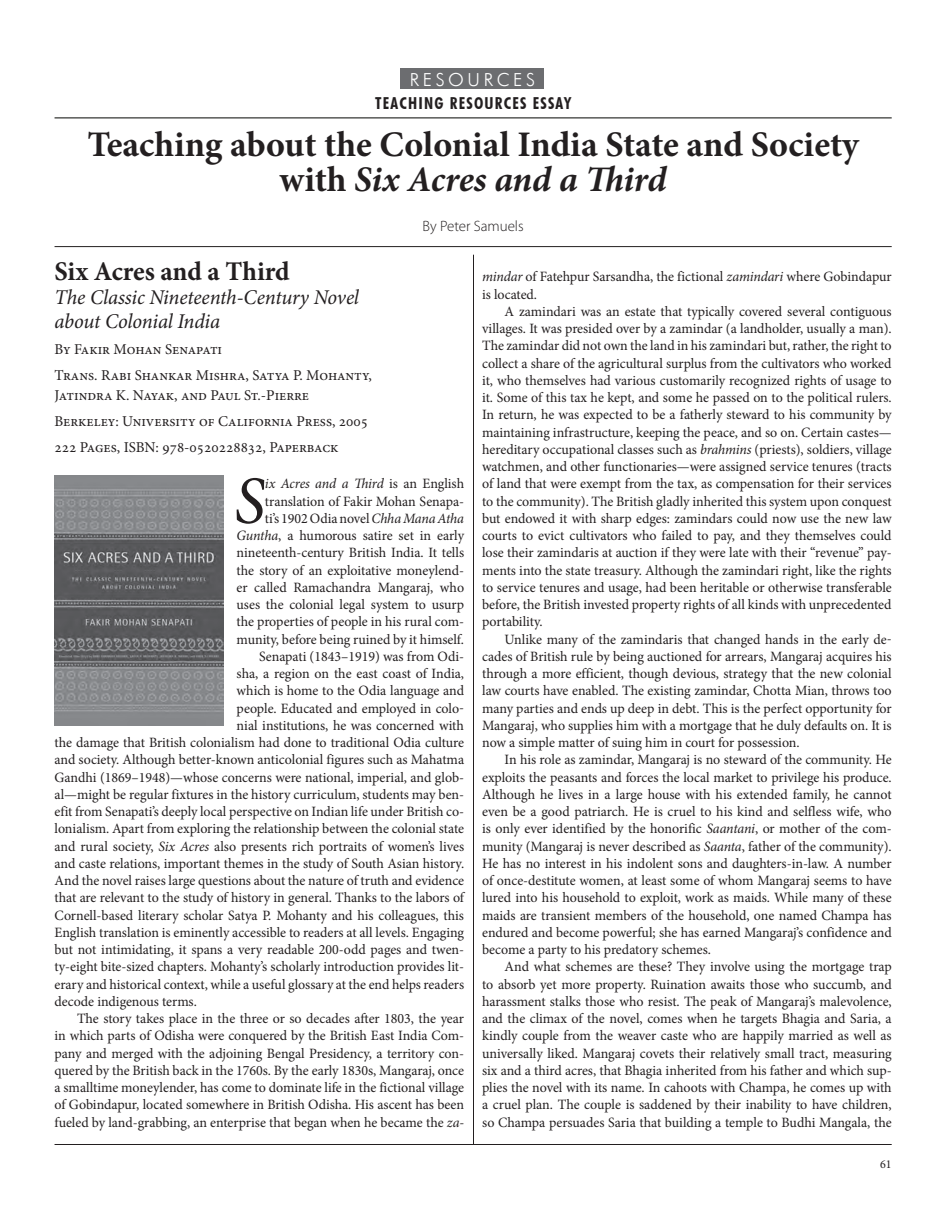
<style>
.page{position:relative;width:945px;height:1215px;background:#fff}
.page>*{position:absolute;margin:0;border:0;box-sizing:border-box;transform-origin:0 0}
.t1{font:italic 67.35px "Minion Pro";color:#231f20}
.t2{font:700 36px/34.5px "Minion Pro";color:#231f20;text-align:center}
.t3{font:700 27px "Minion Pro";color:#231f20}
.t4{font:italic 21px/24px "Minion Pro";letter-spacing:-.01em;color:#231f20}
.t5{font:300 18px "Futura BT";letter-spacing:.2em;color:#fff}
.t6{font:700 condensed 16.5px "Futura BT";letter-spacing:.075em;color:#231f20}
.t7{font:15px/26.2px "Minion Pro";color:#231f20}
.t8{font:300 15px "Myriad Pro";color:#231f20}
.t9{font:14.25px/17.2px "Minion Pro";letter-spacing:-.005em;color:#231f20;text-align:justify}
.t10{font:italic 14.25px "Minion Pro";letter-spacing:-.015em;color:#231f20}
.t11{font:12px "Minion Pro";color:#231f20}
.s1{font-style:italic}
.s2{font-style:normal}
</style>
<div class="page">
<div style="left:401px;top:68px;width:143px;height:21px;background:#6c6d70"></div>
<hr style="left:55px;top:118px;width:837px;height:1px;background:#040503">
<hr style="left:55px;top:1144px;width:837px;height:1px;background:#231f20">
<hr style="left:473px;top:255px;width:1px;height:889px;background:#231f20">
<img style="left:55px;top:476px;width:168px;height:249px">
<hr style="left:55px;top:246px;width:837px;height:1px;background:#231f20">
<p class="t5" style="left:410px;top:68px;width:127px">RESOURCES</p>
<p class="t6" style="left:375px;top:93px;width:197px">TEACHING RESOURCES ESSAY</p>
<h2 class="t2" style="left:87px;top:127px;width:773px">Teaching about the Colonial India State and Society with <span class="s1">Six Acres and a Third</span></h2>
<p class="t8" style="left:423px;top:217px;width:103px">By Peter Samuels</p>
<h3 class="t3" style="left:55px;top:252px;width:237px">Six Acres and a Third</h3>
<h3 class="t4" style="left:55px;top:285px;width:306px">The Classic Nineteenth-Century Novel about Colonial India</h3>
<p class="t7" style="left:55px;top:336px;width:319px">By Fakir Mohan Senapati<br>Trans. Rabi Shankar Mishra, Satya P. Mohanty,</p>
<p class="t7" style="left:55px;top:382px;width:315px">Jatindra K. Nayak, and Paul St.-Pierre<br>Berkeley: University of California Press, 2005<br>222 Pages, ISBN: 978-0520228832, Paperback</p>
<h1 class="t1" style="left:234px;top:455px;width:32px">S</h1>
<p class="t10" style="left:265px;top:474px;width:201px">ix Acres and a Third <span class="s2">is an English</span></p>
<p class="t9" style="left:265px;top:492px;width:201px">translation of Fakir Mohan Senapa-</p>
<p class="t9" style="left:265px;top:510px;width:201px">ti’s 1902 Odia novel <span class="s1">Chha Mana Atha</span></p>
<p class="t9" style="left:237px;top:527px;width:229px"><span class="s1">Guntha</span>, a humorous satire set in early</p>
<p class="t9" style="left:237px;top:544px;width:229px">nineteenth-century British India. It tells</p>
<p class="t9" style="left:237px;top:561px;width:229px">the story of an exploitative moneylend-</p>
<p class="t9" style="left:237px;top:579px;width:229px">er called Ramachandra Mangaraj, who</p>
<p class="t9" style="left:237px;top:596px;width:229px">uses the colonial legal system to usurp</p>
<p class="t9" style="left:237px;top:613px;width:229px">the properties of people in his rural com-</p>
<p class="t9" style="left:237px;top:630px;width:229px">munity, before being ruined by it himself.</p>
<p class="t9" style="left:259px;top:648px;width:206px">Senapati (1843–1919) was from Odi-</p>
<p class="t9" style="left:237px;top:665px;width:229px">sha, a region on the east coast of India,</p>
<p class="t9" style="left:237px;top:682px;width:229px">which is home to the Odia language and</p>
<p class="t9" style="left:237px;top:699px;width:229px">people. Educated and employed in colo-</p>
<p class="t9" style="left:237px;top:717px;width:229px">nial institutions, he was concerned with</p>
<p class="t9" style="left:55px;top:734px;width:411px">the damage that British colonialism had done to traditional Odia culture</p>
<p class="t9" style="left:55px;top:751px;width:411px">and society. Although better-known anticolonial figures such as Mahatma</p>
<p class="t9" style="left:55px;top:768px;width:411px">Gandhi (1869–1948)—whose concerns were national, imperial, and glob-</p>
<p class="t9" style="left:55px;top:786px;width:411px">al—might be regular fixtures in the history curriculum, students may ben-</p>
<p class="t9" style="left:55px;top:803px;width:411px">efit from Senapati’s deeply local perspective on Indian life under British co-</p>
<p class="t9" style="left:55px;top:820px;width:411px">lonialism. Apart from exploring the relationship between the colonial state</p>
<p class="t9" style="left:55px;top:837px;width:411px">and rural society, <span class="s1">Six Acres</span> also presents rich portraits of women’s lives</p>
<p class="t9" style="left:55px;top:855px;width:411px">and caste relations, important themes in the study of South Asian history.</p>
<p class="t9" style="left:55px;top:872px;width:411px">And the novel raises large questions about the nature of truth and evidence</p>
<p class="t9" style="left:55px;top:889px;width:412px">that are relevant to the study of history in general. Thanks to the labors of</p>
<p class="t9" style="left:55px;top:906px;width:411px">Cornell-based literary scholar Satya P. Mohanty and his colleagues, this</p>
<p class="t9" style="left:55px;top:924px;width:411px">English translation is eminently accessible to readers at all levels. Engaging</p>
<p class="t9" style="left:55px;top:941px;width:411px">but not intimidating, it spans a very readable 200-odd pages and twen-</p>
<p class="t9" style="left:55px;top:958px;width:411px">ty-eight bite-sized chapters. Mohanty’s scholarly introduction provides lit-</p>
<p class="t9" style="left:55px;top:975px;width:411px">erary and historical context, while a useful glossary at the end helps readers</p>
<p class="t9" style="left:55px;top:993px;width:144px">decode indigenous terms.</p>
<p class="t9" style="left:77px;top:1010px;width:389px">The story takes place in the three or so decades after 1803, the year</p>
<p class="t9" style="left:55px;top:1027px;width:411px">in which parts of Odisha were conquered by the British East India Com-</p>
<p class="t9" style="left:55px;top:1044px;width:411px">pany and merged with the adjoining Bengal Presidency, a territory con-</p>
<p class="t9" style="left:55px;top:1062px;width:411px">quered by the British back in the 1760s. By the early 1830s, Mangaraj, once</p>
<p class="t9" style="left:55px;top:1079px;width:411px">a smalltime moneylender, has come to dominate life in the fictional village</p>
<p class="t9" style="left:55px;top:1096px;width:411px">of Gobindapur, located somewhere in British Odisha. His ascent has been</p>
<p class="t9" style="left:55px;top:1113px;width:411px">fueled by land-grabbing, an enterprise that began when he became the <span class="s1">za-</span></p>
<p class="t9" style="left:482px;top:268px;width:411px"><span class="s1">mindar</span> of Fatehpur Sarsandha, the fictional <span class="s1">zamindari</span> where Gobindapur is located.</p>
<p class="t9" style="left:482px;top:303px;width:411px;text-indent:23px">A zamindari was an estate that typically covered several contiguous villages. It was presided over by a zamindar (a landholder, usually a man).<br>The zamindar did not own the land in his zamindari but, rather, the right to collect a share of the agricultural surplus from the cultivators who worked it, who themselves had various customarily recognized rights of usage to it. Some of this tax he kept, and some he passed on to the political rulers.<br>In return, he was expected to be a fatherly steward to his community by maintaining infrastructure, keeping the peace, and so on. Certain castes— hereditary occupational classes such as <span class="s1">brahmins</span> (priests), soldiers, village watchmen, and other functionaries—were assigned service tenures (tracts of land that were exempt from the tax, as compensation for their services to the community). The British gladly inherited this system upon conquest but endowed it with sharp edges: zamindars could now use the new law courts to evict cultivators who failed to pay, and they themselves could lose their zamindaris at auction if they were late with their “revenue” pay&shy;ments into the state treasury. Although the zamindari right, like the rights to service tenures and usage, had been heritable or otherwise transferable before, the British invested property rights of all kinds with unprecedented portability.</p>
<p class="t9" style="left:482px;top:630px;width:411px;text-indent:22px">Unlike many of the zamindaris that changed hands in the early de&shy;cades of British rule by being auctioned for arrears, Mangaraj acquires his through a more efficient, though devious, strategy that the new colonial law courts have enabled. The existing zamindar, Chotta Mian, throws too many parties and ends up deep in debt. This is the perfect opportunity for Mangaraj, who supplies him with a mortgage that he duly defaults on. It is now a simple matter of suing him in court for possession.</p>
<p class="t9" style="left:482px;top:751px;width:411px;text-indent:22px">In his role as zamindar, Mangaraj is no steward of the community. He exploits the peasants and forces the local market to privilege his produce.<br>Although he lives in a large house with his extended family, he cannot even be a good patriarch. He is cruel to his kind and selfless wife, who is only ever identified by the honorific <span class="s1">Saantani</span>, or mother of the com&shy;munity (Mangaraj is never described as <span class="s1">Saanta</span>, father of the community).<br>He has no interest in his indolent sons and daughters-in-law. A number of once-destitute women, at least some of whom Mangaraj seems to have lured into his household to exploit, work as maids. While many of these maids are transient members of the household, one named Champa has endured and become powerful; she has earned Mangaraj’s confidence and become a party to his predatory schemes.</p>
<p class="t9" style="left:482px;top:958px;width:411px;text-indent:22px">And what schemes are these? They involve using the mortgage trap to absorb yet more property. Ruination awaits those who succumb, and harassment stalks those who resist. The peak of Mangaraj’s malevolence, and the climax of the novel, comes when he targets Bhagia and Saria, a kindly couple from the weaver caste who are happily married as well as universally liked. Mangaraj covets their relatively small tract, measuring six and a third acres, that Bhagia inherited from his father and which sup&shy;plies the novel with its name. In cahoots with Champa, he comes up with a cruel plan. The couple is saddened by their inability to have children, so Champa persuades Saria that building a temple to Budhi Mangala, the</p>
<p class="t11" style="left:880px;top:1156px;width:13px">61</p>
</div>
